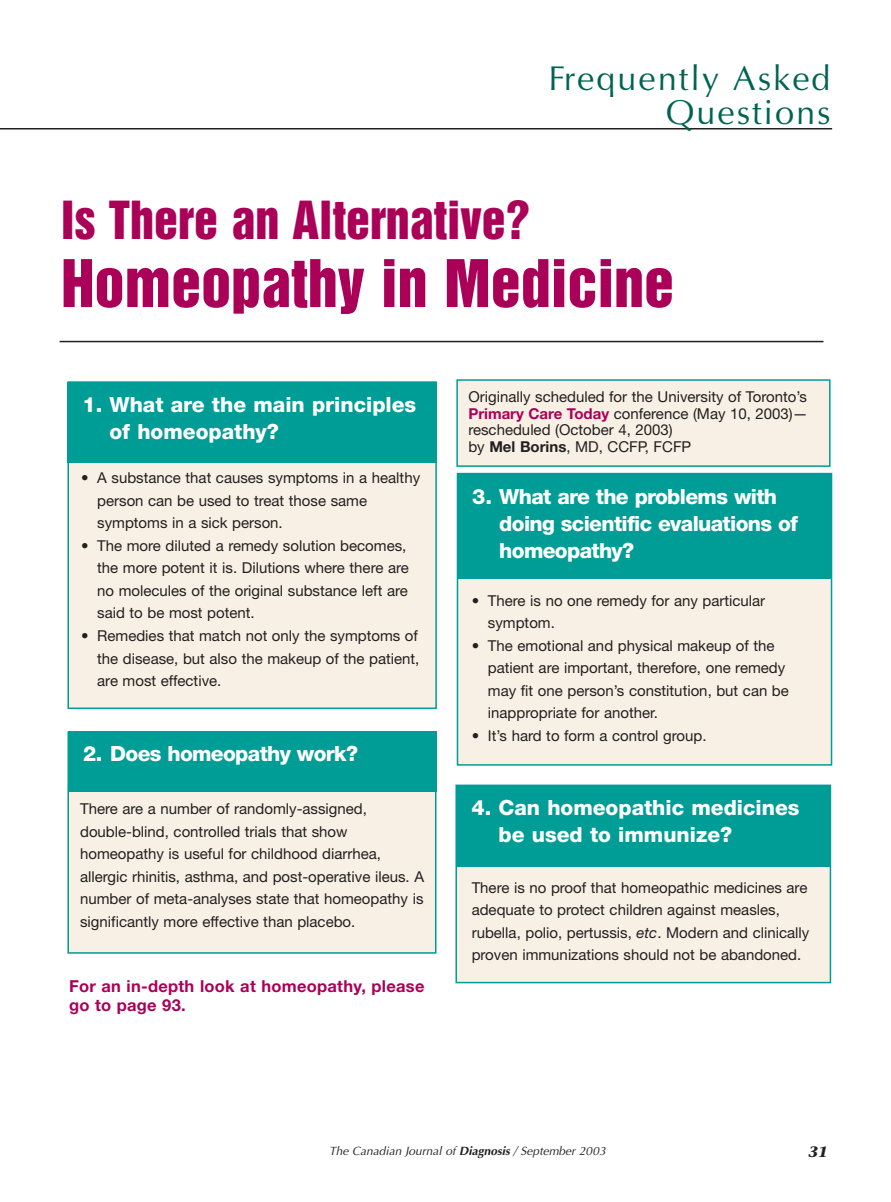
<style>
.page{position:relative;width:891px;height:1202px;background:#fff}
.page>*{position:absolute;margin:0;border:0;box-sizing:border-box;transform-origin:0 0}
.t1{font:60px "Helvetica Inserat";color:#aa0057}
.t2{font:48px "Helvetica Inserat";color:#aa0057}
.t3{font:34.5px/34.5px "Optima";letter-spacing:.055em;color:#006351;text-align:right}
.t4{font:800 21px/27px "Helvetica Neue";letter-spacing:-.03em;color:#fff}
.t5{font:800 21px/27px "Helvetica Neue";color:#fff}
.t6{font:700 16.5px/19.8px "Helvetica Neue";letter-spacing:.015em;color:#aa0057}
.t7{font:15px/22.5px "Helvetica Neue";color:#231f20}
.t8{font:italic 700 15px "Stone Serif";color:#231f20}
.t9{font:italic 12px "Optima";color:#231f20}
.s1{font-weight:700;color:#aa0057}
.s2{font-weight:700}
.s3{font-style:italic}
</style>
<div class="page">
<div style="left:69px;top:418px;width:368px;height:290px;background:#f8f0e4"></div>
<div style="left:68px;top:784px;width:368px;height:169px;background:#f8f0e4"></div>
<div style="left:68px;top:381px;width:369px;height:328px;border:2px solid #009d96"></div>
<div style="left:457px;top:799px;width:374px;height:183px;background:#f8f0e4"></div>
<div style="left:457px;top:478px;width:375px;height:286px;background:#f8f0e4"></div>
<div style="left:68px;top:382px;width:369px;height:81px;background:#009d96"></div>
<div style="left:457px;top:380px;width:373px;height:86px;background:#f8f0e4"></div>
<div style="left:456px;top:379px;width:375px;height:88px;border:2px solid #009d96"></div>
<div style="left:456px;top:785px;width:375px;height:81px;background:#009d96"></div>
<hr style="left:60px;top:341px;width:764px;height:1px;background:#231f20">
<div style="left:68px;top:731px;width:368px;height:61px;background:#009d96"></div>
<div style="left:457px;top:474px;width:375px;height:105px;background:#009d96"></div>
<div style="left:455px;top:784px;width:376px;height:199px;border:2px solid #009d96"></div>
<div style="left:457px;top:473px;width:375px;height:292px;border:2px solid #009d96"></div>
<div style="left:68px;top:731px;width:368px;height:222px;border:2px solid #009d96"></div>
<hr style="left:0;top:128px;width:832px;height:1px;background:#231f20">
<h3 class="t3" style="left:549px;top:64px;width:284px">Frequently Asked<br>Questions</h3>
<h2 class="t2" style="left:61px;top:201px;width:470px">Is There an Alternative?</h2>
<h1 class="t1" style="left:61px;top:259px;width:614px">Homeopathy in Medicine</h1>
<h3 class="t5" style="left:109px;top:393px;width:308px;text-indent:-27px">1. What are the main principles of homeopathy?</h3>
<p class="t7" style="left:97px;top:468px;width:324px;text-indent:-16px">• A substance that causes symptoms in a healthy person can be used to treat those same symptoms in a sick person.</p>
<p class="t7" style="left:97px;top:536px;width:313px;text-indent:-16px">• The more diluted a remedy solution becomes, the more potent it is. Dilutions where there are no molecules of the original substance left are said to be most potent.</p>
<p class="t7" style="left:97px;top:626px;width:324px;text-align:justify;text-indent:-16px">• Remedies that match not only the symptoms of the disease, but also the makeup of the patient, are most effective.</p>
<h3 class="t4" style="left:83px;top:742px;width:276px">2. Does homeopathy work?</h3>
<p class="t7" style="left:80px;top:799px;width:345px">There are a number of randomly-assigned, double-blind, controlled trials that show homeopathy is useful for childhood diarrhea, allergic rhinitis, asthma, and post-operative ileus. A number of meta-analyses state that homeopathy is significantly more effective than placebo.</p>
<p class="t6" style="left:69px;top:977px;width:357px">For an in-depth look at homeopathy, please go to page 93.</p>
<p class="t7" style="left:468px;top:390px;width:341px;line-height:16.5px">Originally scheduled for the University of Toronto’s <span class="s1">Primary Care Today</span> conference (May 10, 2003)— rescheduled (October 4, 2003)<br>by <span class="s2">Mel Borins</span>, MD, CCFP, FCFP</p>
<h3 class="t4" style="left:499px;top:485px;width:300px;text-indent:-27px">3. What are the problems with doing scientific evaluations of homeopathy?</h3>
<p class="t7" style="left:488px;top:590px;width:279px;text-indent:-16px">• There is no one remedy for any particular symptom.</p>
<p class="t7" style="left:488px;top:635px;width:303px;text-indent:-16px">• The emotional and physical makeup of the patient are important, therefore, one remedy may fit one person’s constitution, but can be inappropriate for another.</p>
<p class="t7" style="left:472px;top:725px;width:236px">• It’s hard to form a control group.</p>
<h3 class="t5" style="left:498px;top:795px;width:303px;text-indent:-27px">4. Can homeopathic medicines be used to immunize?</h3>
<p class="t7" style="left:472px;top:877px;width:339px">There is no proof that homeopathic medicines are adequate to protect children against measles, rubella, polio, pertussis, <span class="s3">etc</span>. Modern and clinically proven immunizations should not be abandoned.</p>
<p class="t9" style="left:329px;top:1145px;width:278px">The Canadian Journal of <span class="s2">Diagnosis</span> / September 2003</p>
<p class="t8" style="left:809px;top:1145px;width:20px">31</p>
</div>
